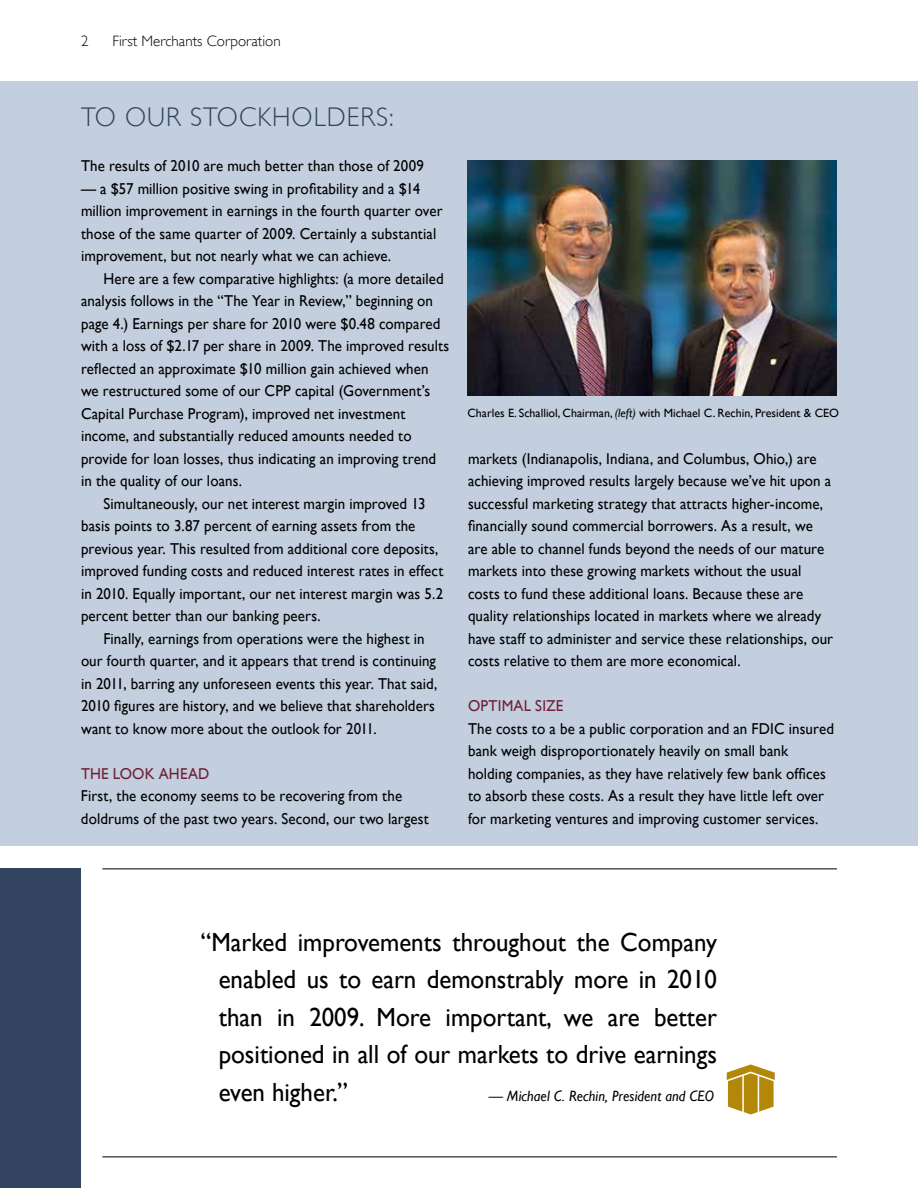
<style>
.page{position:relative;width:918px;height:1188px;background:#fff}
.page>*{position:absolute;margin:0;border:0;box-sizing:border-box;transform-origin:0 0}
.t1{font:300 27px "Gill Sans";letter-spacing:.04em;color:#32445f;scale:.95 1}
.t2{font:26.25px/37.5px "Gill Sans";color:#000;text-align:justify;scale:.95 1}
.t3{font:15.75px/22.5px "Gill Sans";letter-spacing:.005em;color:#000;scale:.95 1}
.t4{font:15.75px "Gill Sans";letter-spacing:.01em;color:#702036;scale:.95 1}
.t5{font:italic 15px "Gill Sans";letter-spacing:.01em;color:#000;scale:.95 1}
.t6{font:300 15px "Gill Sans";color:#000}
.t7{font:12px "Gill Sans";color:#000}
.s1{font-style:italic}
</style>
<div class="page">
<div style="left:0;top:81px;width:918px;height:765px;background:#c3cede"></div>
<hr style="left:102px;top:868px;width:735px;height:1px;background:#000">
<hr style="left:102px;top:1156px;width:735px;height:1px;background:#000">
<div style="left:0;top:868px;width:81px;height:320px;background:#32445f"></div>
<svg style="left:727px;top:1064px;width:48px;height:50px"></svg>
<img style="left:468px;top:160px;width:368px;height:235px">
<p class="t6" style="left:81px;top:33px;width:9px">2</p>
<p class="t6" style="left:112px;top:33px;width:170px">First Merchants Corporation</p>
<h1 class="t1" style="left:81px;top:102px;width:331px">To Our Stockholders:</h1>
<p class="t3" style="left:81px;top:154px;width:363px">The results of 2010 are much better than those of 2009</p>
<p class="t3" style="left:81px;top:177px;width:382px">— a $57 million positive swing in profitability and a $14 million improvement in earnings in the fourth quarter over those of the same quarter of 2009. Certainly a substantial improvement, but not nearly what we can achieve.</p>
<p class="t3" style="left:104px;top:267px;width:360px">Here are a few comparative highlights: (a more detailed</p>
<p class="t3" style="left:81px;top:289px;width:372px">analysis follows in the “The Year in Review,” beginning on</p>
<p class="t3" style="left:81px;top:312px;width:380px">page 4.) Earnings per share for 2010 were $0.48 compared</p>
<p class="t3" style="left:81px;top:334px;width:389px">with a loss of $2.17 per share in 2009. The improved results</p>
<p class="t3" style="left:81px;top:357px;width:368px">reflected an approximate $10 million gain achieved when</p>
<p class="t3" style="left:81px;top:379px;width:369px">we restructured some of our CPP capital (Government’s</p>
<p class="t3" style="left:81px;top:402px;width:343px">Capital Purchase Program), improved net investment</p>
<p class="t3" style="left:81px;top:424px;width:349px">income, and substantially reduced amounts needed to</p>
<p class="t3" style="left:81px;top:447px;width:375px">provide for loan losses, thus indicating an improving trend</p>
<p class="t3" style="left:81px;top:469px;width:171px">in the quality of our loans.</p>
<p class="t3" style="left:104px;top:492px;width:340px">Simultaneously, our net interest margin improved 13</p>
<p class="t3" style="left:81px;top:514px;width:354px">basis points to 3.87 percent of earning assets from the</p>
<p class="t3" style="left:81px;top:537px;width:378px">previous year. This resulted from additional core deposits,</p>
<p class="t3" style="left:81px;top:559px;width:383px">improved funding costs and reduced interest rates in effect</p>
<p class="t3" style="left:81px;top:582px;width:383px">in 2010. Equally important, our net interest margin was 5.2</p>
<p class="t3" style="left:81px;top:604px;width:254px">percent better than our banking peers.</p>
<p class="t3" style="left:104px;top:627px;width:340px">Finally, earnings from operations were the highest in</p>
<p class="t3" style="left:81px;top:650px;width:375px">our fourth quarter, and it appears that trend is continuing</p>
<p class="t3" style="left:81px;top:672px;width:377px">in 2011, barring any unforeseen events this year. That said,</p>
<p class="t3" style="left:81px;top:695px;width:374px">2010 figures are history, and we believe that shareholders</p>
<p class="t3" style="left:81px;top:717px;width:313px">want to know more about the outlook for 2011.</p>
<p class="t4" style="left:81px;top:764px;width:104px">The Look Ahea</p>
<p class="t4" style="left:198px;top:764px;width:13px">d</p>
<p class="t3" style="left:81px;top:785px;width:368px">First, the economy seems to be recovering from the doldrums of the past two years. Second, our two largest</p>
<p class="t7" style="left:467px;top:406px;width:372px">Charles E. Schalliol, Chairman, <span class="s1">(left)</span> with Michael C. Rechin, President &amp; CEO</p>
<p class="t3" style="left:468px;top:447px;width:386px">markets (Indianapolis, Indiana, and Columbus, Ohio,) are achieving improved results largely because we’ve hit upon a successful marketing strategy that attracts higher-income, financially sound commercial borrowers. As a result, we are able to channel funds beyond the needs of our mature markets into these growing markets without the usual costs to fund these additional loans. Because these are quality relationships located in markets where we already have staff to administer and service these relationships, our costs relative to them are more economical.</p>
<p class="t4" style="left:468px;top:697px;width:10px">Opti</p>
<p class="t4" style="left:502px;top:697px;width:65px">mal Size</p>
<p class="t3" style="left:468px;top:717px;width:387px">The costs to a be a public corporation and an FDIC insured bank weigh disproportionately heavily on small bank holding companies, as they have relatively few bank offices to absorb these costs. As a result they have little left over for marketing ventures and improving customer services.</p>
<h2 class="t2" style="left:219px;top:923px;width:526px;text-indent:-18px">“Marked improvements throughout the Company enabled us to earn demonstrably more in 2010 than in 2009. More important, we are better positioned in all of our markets to drive earnings even higher.”</h2>
<p class="t5" style="left:489px;top:1087px;width:239px">— Michael C. Rechin, President and CEO</p>
</div>
